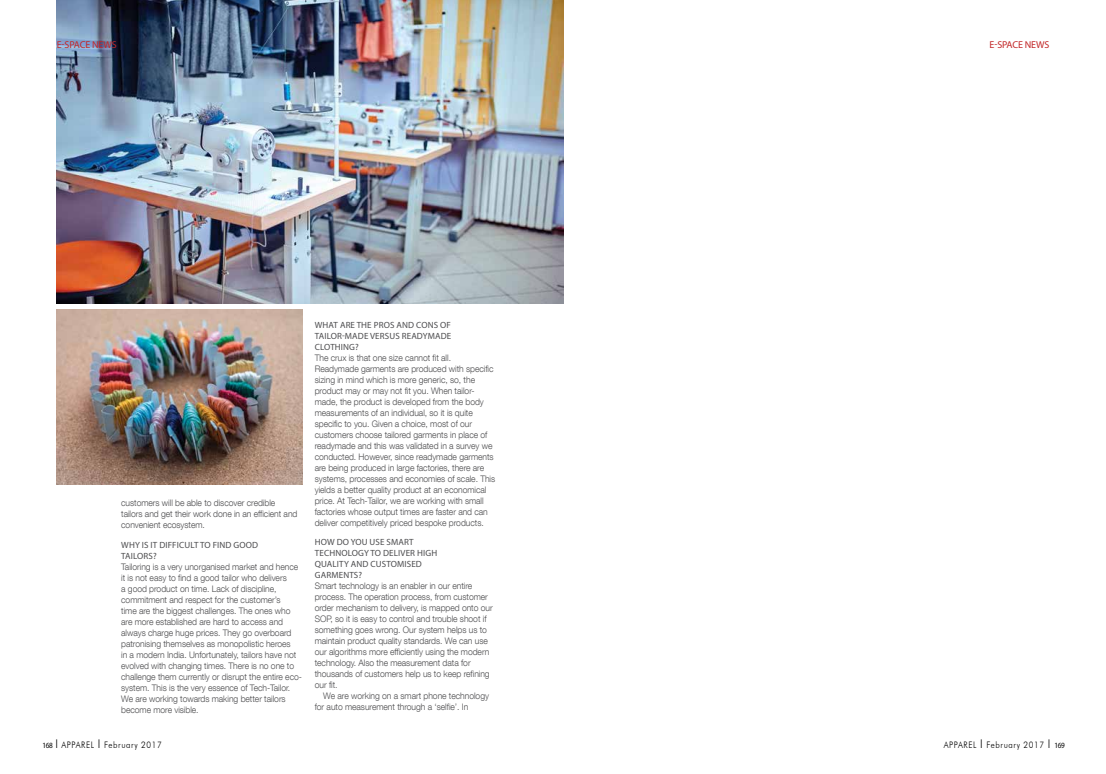
<style>
.page{position:relative;width:1106px;height:774px;background:#fff}
.page>*{position:absolute;margin:0;border:0;box-sizing:border-box;transform-origin:0 0}
.t1{font:10px "Myriad Pro";letter-spacing:-.01em;color:#c22728}
.t2{font:300 9px/11px "Helvetica Neue LT Com";letter-spacing:-.005em;color:#4d4d4f;scale:.95 1}
.t3{font:9px/11px "Myriad Pro";letter-spacing:.015em;color:#4d4d4f}
.t4{font:300 9px "Futura BT";letter-spacing:.075em;color:#000;scale:.9 1}
.s1{font-family:"Myriad Pro";font-weight:400;font-size:8px}
.s2{font-size:12px}
</style>
<div class="page">
<img style="left:57px;top:309px;width:246px;height:175px">
<img style="left:57px;top:0;width:506px;height:304px">
<p class="t1" style="left:57px;top:39px;width:61px">E-SPACE NEWS</p>
<p class="t1" style="left:989px;top:39px;width:61px">E-SPACE NEWS</p>
<p class="t2" style="left:121px;top:497px;width:187px">customers will be able to discover credible tailors and get their work done in an efficient and convenient ecosystem.</p>
<p class="t3" style="left:121px;top:539px;width:137px">WHY IS IT DIFFICULT TO FIND GOOD<br>TAILORS?</p>
<p class="t2" style="left:121px;top:561px;width:192px">Tailoring is a very unorganised market and hence it is not easy to find a good tailor who delivers<br>a good product on time. Lack of discipline, commitment and respect for the customer’s<br>time are the biggest challenges. The ones who are more established are hard to access and always charge huge prices. They go overboard patronising themselves as monopolistic heroes<br>in a modern India. Unfortunately, tailors have not evolved with changing times. There is no one to challenge them currently or disrupt the entire eco&shy;system. This is the very essence of Tech-Tailor.<br>We are working towards making better tailors become more visible.</p>
<p class="t3" style="left:315px;top:319px;width:138px;text-align:justify">WHAT ARE THE PROS AND CONS OF TAILOR-MADE VERSUS READYMADE CLOTHING?</p>
<p class="t2" style="left:315px;top:352px;width:191px">The crux is that one size cannot fit all.<br>Readymade garments are produced with specific sizing in mind which is more generic, so, the product may or may not fit you. When tailor&shy;made, the product is developed from the body measurements of an individual, so it is quite specific to you. Given a choice, most of our customers choose tailored garments in place of readymade and this was validated in a survey we conducted. However, since readymade garments are being produced in large factories, there are systems, processes and economies of scale. This yields a better quality product at an economical price. At Tech-Tailor, we are working with small factories whose output times are faster and can deliver competitively priced bespoke products.</p>
<p class="t3" style="left:315px;top:536px;width:117px">HOW DO YOU USE SMART<br>TECHNOLOGY TO DELIVER HIGH<br>QUALITY AND CUSTOMISED<br>GARMENTS?</p>
<p class="t2" style="left:315px;top:580px;width:189px">Smart technology is an enabler in our entire process. The operation process, from customer order mechanism to delivery, is mapped onto our SOP, so it is easy to control and trouble shoot if something goes wrong. Our system helps us to maintain product quality standards. We can use our algorithms more efficiently using the modern technology. Also the measurement data for thousands of customers help us to keep refining our fit.</p>
<p class="t2" style="left:315px;top:690px;width:185px;text-indent:9px">We are working on a smart phone technology for auto measurement through a ‘selfie’. In</p>
<p class="t4" style="left:43px;top:739px;width:134px"><span class="s1">168</span> <span class="s2">I</span> APPAREL <span class="s2">I</span> February 2017</p>
<p class="t4" style="left:943px;top:739px;width:136px">APPAREL <span class="s2">I</span> February 2017 <span class="s2">I</span> <span class="s1">169</span></p>
</div>
